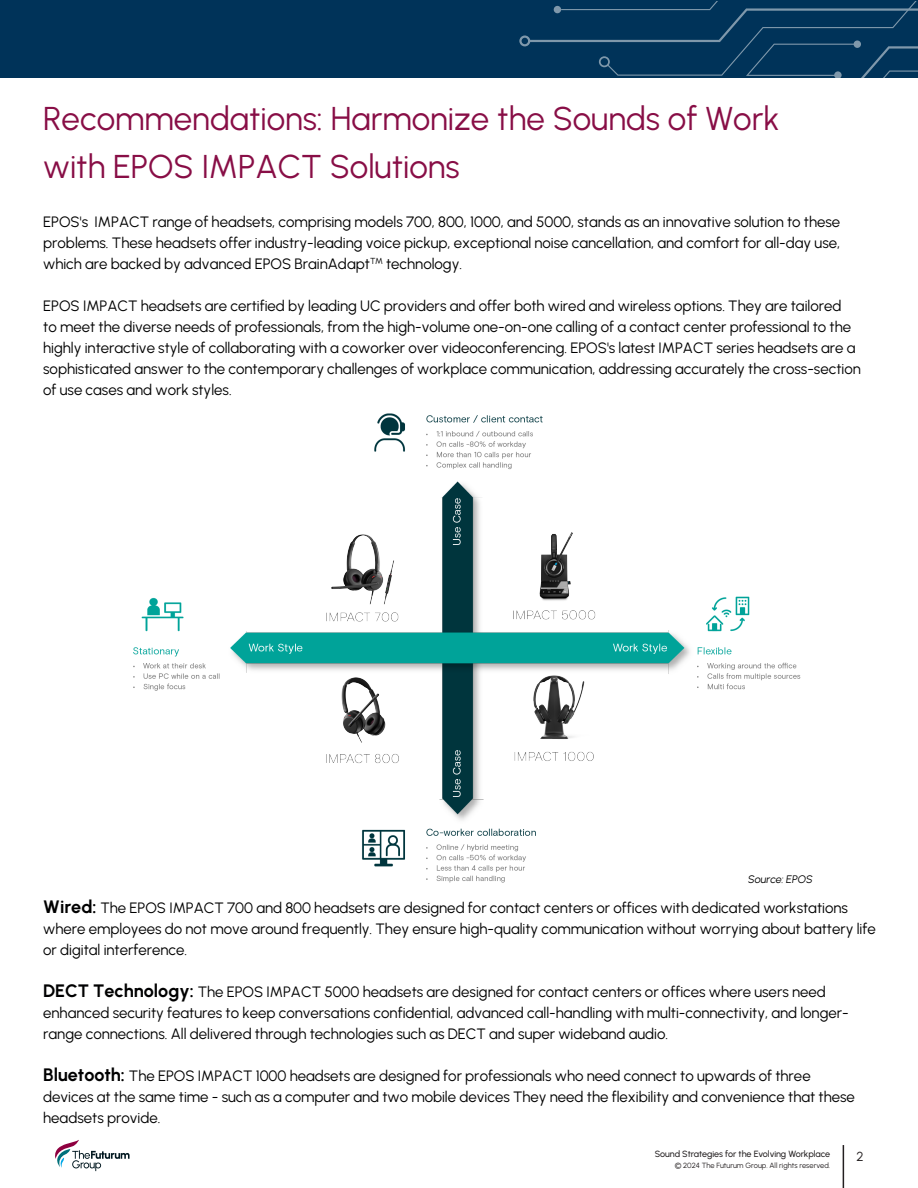
<style>
.page{position:relative;width:918px;height:1188px;background:#fff}
.page>*{position:absolute;margin:0;border:0;box-sizing:border-box;transform-origin:0 0}
.WH_Introduction_Header{font:33px/48px "Urbanist";color:#880e46}
.footnote{font:15px/21px "Urbanist";color:#000001}
.t1{font:13.05px "Urbanist";color:#231f20}
.footnote-2{font:italic 10.95px "Urbanist";color:#000001}
.t2{font:500 9px "Urbanist";letter-spacing:-.01em;color:#231f20}
.t3{font:7.5px "Urbanist";color:#231f20}
.s1{font-size:18px}
</style>
<div class="page">
<div style="left:0;top:0;width:918px;height:77px;background:#003359"></div>
<svg style="left:519px;top:2px;width:399px;height:76px"></svg>
<svg style="left:55px;top:1140px;width:75px;height:31px"></svg>
<img style="left:133px;top:413px;width:668px;height:470px">
<hr style="left:843px;top:1145px;width:1px;height:43px;background:#231f20">
<p class="WH_Introduction_Header" style="left:43px;top:93px;width:738px">Recommendations: Harmonize the Sounds of Work with EPOS IMPACT Solutions</p>
<p class="footnote" style="left:43px;top:211px;width:799px;text-align:justify">EPOS's IMPACT range of headsets, comprising models 700, 800, 1000, and 5000, stands as an innovative solution to these problems. These headsets offer industry-leading voice pickup, exceptional noise cancellation, and comfort for all-day use, which are backed by advanced EPOS BrainAdapt<sup>™</sup> technology.</p>
<p class="footnote" style="left:43px;top:295px;width:819px">EPOS IMPACT headsets are certified by leading UC providers and offer both wired and wireless options. They are tailored<br>to meet the diverse needs of professionals, from the high-volume one-on-one calling of a contact center professional to the highly interactive style of collaborating with a coworker over videoconferencing. EPOS's latest IMPACT series headsets are a sophisticated answer to the contemporary challenges of workplace communication, addressing accurately the cross-section of use cases and work styles.</p>
<p class="footnote-2" style="left:748px;top:872px;width:66px">Source: EPOS</p>
<p class="footnote" style="left:43px;top:897px;width:834px"><span class="s1">Wired:</span> The EPOS IMPACT 700 and 800 headsets are designed for contact centers or offices with dedicated workstations where employees do not move around frequently. They ensure high-quality communication without worrying about battery life or digital interference.</p>
<p class="footnote" style="left:43px;top:981px;width:807px"><span class="s1">DECT Technology:</span> The EPOS IMPACT 5000 headsets are designed for contact centers or offices where users need enhanced security features to keep conversations confidential, advanced call-handling with multi-connectivity, and longer&shy;range connections. All delivered through technologies such as DECT and super wideband audio.</p>
<p class="footnote" style="left:43px;top:1065px;width:813px"><span class="s1">Bluetooth:</span> The EPOS IMPACT 1000 headsets are designed for professionals who need connect to upwards of three devices at the same time - such as a computer and two mobile devices They need the flexibility and convenience that these headsets provide.</p>
<p class="t2" style="left:655px;top:1148px;width:177px">Sound Strategies for the Evolving Workplace</p>
<p class="t1" style="left:856px;top:1148px;width:9px">2</p>
<p class="t3" style="left:675px;top:1160px;width:157px">© 2024 The Futurum Group. All rights reserved.</p>
</div>
